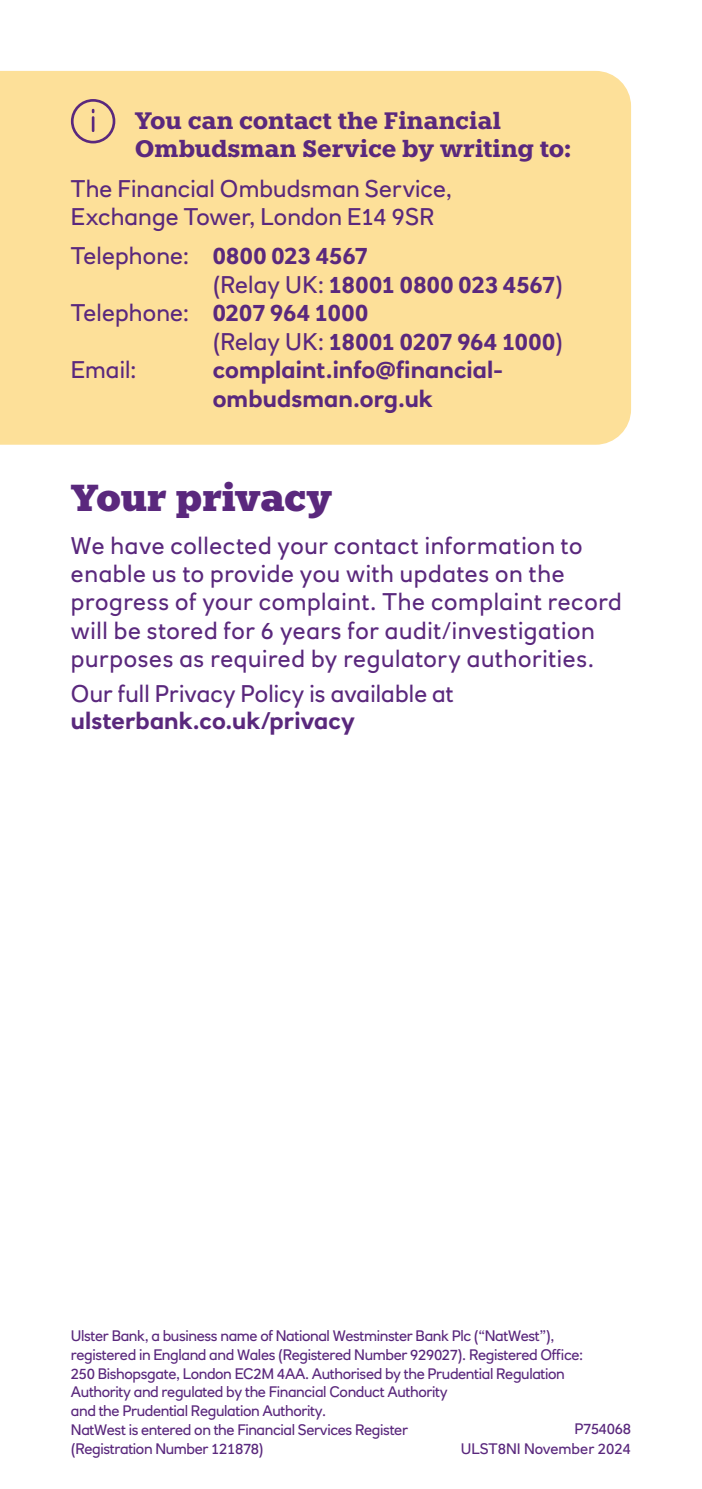
<style>
.page{position:relative;width:702px;height:1489px;background:#fff}
.page>*{position:absolute;margin:0;border:0;box-sizing:border-box;transform-origin:0 0}
.t1{font:900 37.5px "Knile";letter-spacing:-.015em;color:#5a287d}
.t2{font:23.75px/28.2px "RN House Sans";letter-spacing:.025em;color:#5a287d}
.t3{font:700 23.75px/28.5px "RN House Sans";letter-spacing:.005em;color:#5a287d}
.t4{font:23.75px/28.5px "RN House Sans";letter-spacing:.005em;color:#5a287d}
.t5{font:700 23.75px/28.5px "Knile";letter-spacing:-.005em;color:#5a287d}
.t6{font:15px/18.8px "RN House Sans";letter-spacing:-.025em;color:#5a287d}
.t7{font:15px/20px "RN House Sans";color:#5a287d;text-align:right}
.s1{font-weight:400}
</style>
<div class="page">
<hr style="left:701px;top:0;width:1px;height:1488px;background:#f2eaf9">
<div style="left:0;top:71px;width:631px;height:373px;background:#fde099"></div>
<svg style="left:71px;top:99px;width:44px;height:44px;background:#dbba93"></svg>
<h2 class="t5" style="left:135px;top:106px;width:438px">You can contact the Financial<br>Ombudsman Service by writing to:</h2>
<h2 class="t4" style="left:71px;top:174px;width:383px">The Financial Ombudsman Service,<br>Exchange Tower, London E14 9SR</h2>
<h2 class="t3" style="left:71px;top:241px;width:298px"><span class="s1">Telephone:</span> 0800 023 4567</h2>
<h2 class="t3" style="left:213px;top:270px;width:352px"><span class="s1">(Relay UK:</span> 18001 0800 023 4567<span class="s1">)</span></h2>
<h2 class="t3" style="left:71px;top:298px;width:299px"><span class="s1">Telephone:</span> 0207 964 1000</h2>
<h2 class="t3" style="left:213px;top:327px;width:352px"><span class="s1">(Relay UK:</span> 18001 0207 964 1000<span class="s1">)</span></h2>
<h2 class="t2" style="left:71px;top:356px;width:67px">Email:</h2>
<h2 class="t3" style="left:213px;top:355px;width:292px">complaint.info@financial&shy;ombudsman.org.uk</h2>
<h1 class="t1" style="left:71px;top:474px;width:262px">Your privacy</h1>
<p class="t2" style="left:71px;top:531px;width:552px">We have collected your contact information to enable us to provide you with updates on the progress of your complaint. The complaint record will be stored for 6 years for audit/investigation purposes as required by regulatory authorities.</p>
<h2 class="t4" style="left:71px;top:679px;width:384px">Our full Privacy Policy is available at</h2>
<h2 class="t3" style="left:71px;top:706px;width:285px">ulsterbank.co.uk/privacy</h2>
<p class="t6" style="left:71px;top:1326px;width:514px">Ulster Bank, a business name of National Westminster Bank Plc (“NatWest”), registered in England and Wales (Registered Number 929027). Registered Office:<br>250 Bishopsgate, London EC2M 4AA. Authorised by the Prudential Regulation Authority and regulated by the Financial Conduct Authority<br>and the Prudential Regulation Authority.<br>NatWest is entered on the Financial Services Register<br>(Registration Number 121878)</p>
<p class="t7" style="left:461px;top:1418px;width:172px">P754068<br>ULST8NI November 2024</p>
</div>
